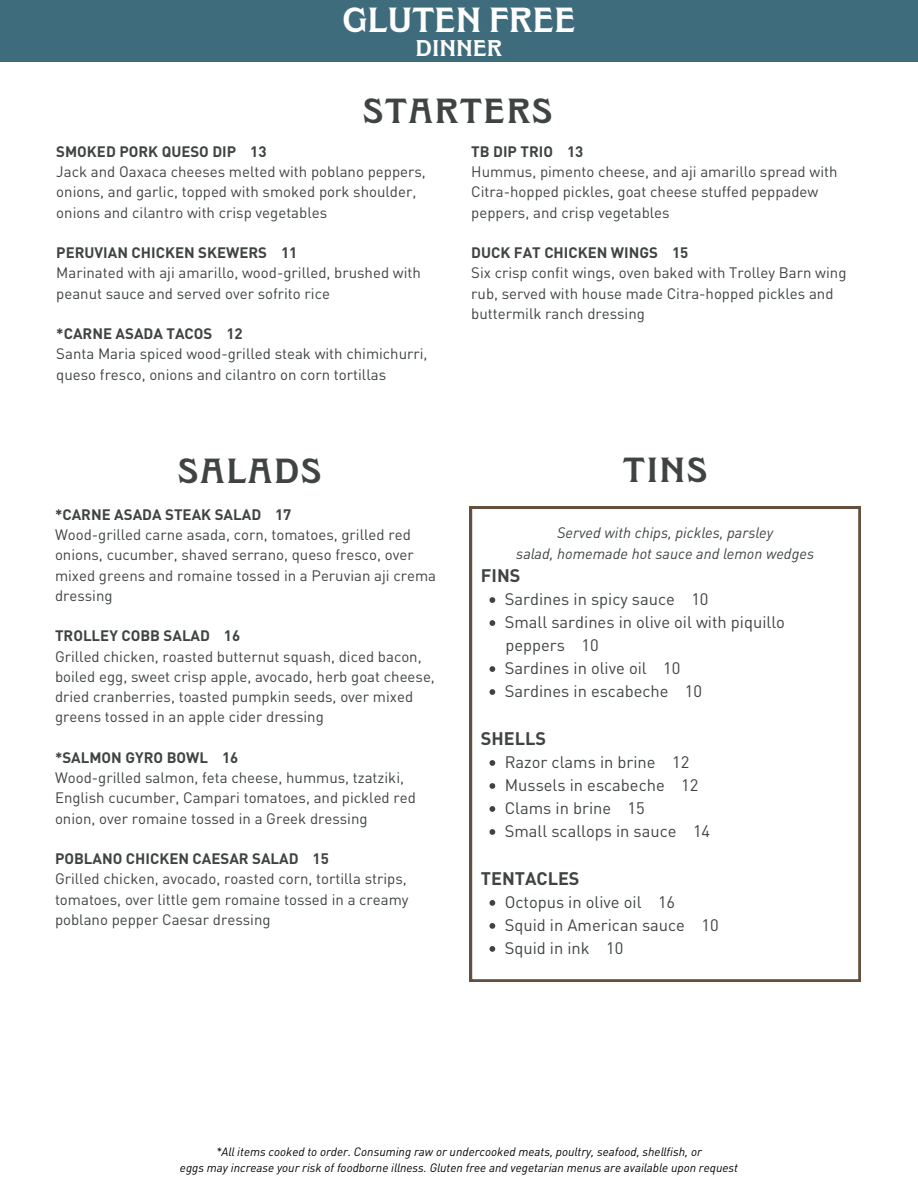
<style>
.page{position:relative;width:918px;height:1188px;background:#fff}
.page>*{position:absolute;margin:0;border:0;box-sizing:border-box;transform-origin:0 0}
.t1{font:600 34.5px "Clockmaker";letter-spacing:.05em;color:#3f4443}
.t2{font:600 34.5px "Clockmaker";color:#fff}
.t3{font:600 22.5px "Clockmaker";color:#fff}
.t4{font:700 18px "DIN Pro";color:#3f4443}
.t5{font:16.5px "DIN Pro";color:#3f4443}
.t6{font:15px/20.2px "DIN Pro";color:#3f4443}
.t7{font:700 15px "DIN Pro";color:#3f4443}
.t8{font:italic 15px/20.4px "DIN Pro";color:#3f4443;text-align:center}
.t9{font:italic 12px "DIN Pro";color:#000}
</style>
<div class="page">
<div style="left:0;top:0;width:918px;height:62px;background:#3f6c7d"></div>
<svg style="left:470px;top:507px;width:390px;height:474px"></svg>
<svg style="left:490px;top:597px;width:5px;height:6px"></svg>
<svg style="left:490px;top:620px;width:5px;height:6px"></svg>
<svg style="left:490px;top:666px;width:5px;height:6px"></svg>
<svg style="left:490px;top:689px;width:5px;height:6px"></svg>
<svg style="left:490px;top:760px;width:5px;height:6px"></svg>
<svg style="left:490px;top:783px;width:5px;height:6px"></svg>
<svg style="left:490px;top:806px;width:5px;height:6px"></svg>
<svg style="left:490px;top:829px;width:5px;height:6px"></svg>
<svg style="left:490px;top:900px;width:5px;height:6px"></svg>
<svg style="left:490px;top:923px;width:5px;height:6px"></svg>
<svg style="left:490px;top:946px;width:5px;height:6px"></svg>
<h1 class="t2" style="left:342px;top:-1px;width:235px">GLUTEN FREE</h1>
<h1 class="t3" style="left:416px;top:35px;width:88px">DINNER</h1>
<p class="t1" style="left:363px;top:91px;width:191px">STARTERS</p>
<p class="t7" style="left:56px;top:141px;width:212px">SMOKED PORK QUESO DIP 13</p>
<p class="t6" style="left:56px;top:161px;width:371px">Jack and Oaxaca cheeses melted with poblano peppers, onions, and garlic, topped with smoked pork shoulder, onions and cilantro with crisp vegetables</p>
<p class="t7" style="left:56px;top:243px;width:243px">PERUVIAN CHICKEN SKEWERS 11</p>
<p class="t6" style="left:56px;top:262px;width:366px">Marinated with aji amarillo, wood-grilled, brushed with peanut sauce and served over sofrito rice</p>
<p class="t7" style="left:56px;top:324px;width:188px">*CARNE ASADA TACOS 12</p>
<p class="t6" style="left:56px;top:343px;width:373px">Santa Maria spiced wood-grilled steak with chimichurri, queso fresco, onions and cilantro on corn tortillas</p>
<p class="t1" style="left:178px;top:450px;width:144px">SALADS</p>
<p class="t7" style="left:55px;top:504px;width:238px">*CARNE ASADA STEAK SALAD 17</p>
<p class="t6" style="left:55px;top:524px;width:383px">Wood-grilled carne asada, corn, tomatoes, grilled red onions, cucumber, shaved serrano, queso fresco, over mixed greens and romaine tossed in a Peruvian aji crema dressing</p>
<p class="t7" style="left:55px;top:626px;width:187px">TROLLEY COBB SALAD 16</p>
<p class="t6" style="left:55px;top:646px;width:381px">Grilled chicken, roasted butternut squash, diced bacon, boiled egg, sweet crisp apple, avocado, herb goat cheese, dried cranberries, toasted pumpkin seeds, over mixed greens tossed in an apple cider dressing</p>
<p class="t7" style="left:55px;top:747px;width:185px">*SALMON GYRO BOWL 16</p>
<p class="t6" style="left:55px;top:767px;width:362px">Wood-grilled salmon, feta cheese, hummus, tzatziki,<br>English cucumber, Campari tomatoes, and pickled red onion, over romaine tossed in a Greek dressing</p>
<p class="t7" style="left:55px;top:849px;width:275px">POBLANO CHICKEN CAESAR SALAD 15</p>
<p class="t6" style="left:55px;top:868px;width:355px">Grilled chicken, avocado, roasted corn, tortilla strips, tomatoes, over little gem romaine tossed in a creamy poblano pepper Caesar dressing</p>
<p class="t7" style="left:471px;top:141px;width:114px">TB DIP TRIO 13</p>
<p class="t6" style="left:471px;top:161px;width:368px">Hummus, pimento cheese, and aji amarillo spread with<br>Citra-hopped pickles, goat cheese stuffed peppadew peppers, and crisp vegetables</p>
<p class="t7" style="left:471px;top:243px;width:219px">DUCK FAT CHICKEN WINGS 15</p>
<p class="t6" style="left:471px;top:262px;width:377px">Six crisp confit wings, oven baked with Trolley Barn wing rub, served with house made Citra-hopped pickles and buttermilk ranch dressing</p>
<h1 class="t1" style="left:623px;top:450px;width:86px">TINS</h1>
<h4 class="t8" style="left:516px;top:522px;width:299px">Served with chips, pickles, parsley<br>salad, homemade hot sauce and lemon wedges</h4>
<h4 class="t4" style="left:481px;top:564px;width:41px">FINS</h4>
<p class="t5" style="left:505px;top:588px;width:205px">Sardines in spicy sauce 10</p>
<p class="t5" style="left:505px;top:611px;width:282px">Small sardines in olive oil with piquillo</p>
<h3 class="t5" style="left:505px;top:634px;width:95px">peppers 10</h3>
<p class="t5" style="left:505px;top:657px;width:177px">Sardines in olive oil 10</p>
<p class="t5" style="left:505px;top:680px;width:199px">Sardines in escabeche 10</p>
<h2 class="t4" style="left:481px;top:727px;width:67px">SHELLS</h2>
<p class="t5" style="left:505px;top:751px;width:186px">Razor clams in brine 12</p>
<p class="t5" style="left:505px;top:774px;width:195px">Mussels in escabeche 12</p>
<p class="t5" style="left:505px;top:797px;width:142px">Clams in brine 15</p>
<p class="t5" style="left:505px;top:820px;width:207px">Small scallops in sauce 14</p>
<h2 class="t4" style="left:481px;top:867px;width:100px">TENTACLES</h2>
<p class="t5" style="left:505px;top:891px;width:172px">Octopus in olive oil 16</p>
<p class="t5" style="left:505px;top:914px;width:215px">Squid in American sauce 10</p>
<p class="t5" style="left:505px;top:937px;width:120px">Squid in ink 10</p>
<h1 class="t9" style="left:216px;top:1143px;width:487px">*All items cooked to order. Consuming raw or undercooked meats, poultry, seafood, shellfish, or</h1>
<h1 class="t9" style="left:180px;top:1159px;width:560px">eggs may increase your risk of foodborne illness. Gluten free and vegetarian menus are available upon request</h1>
</div>
